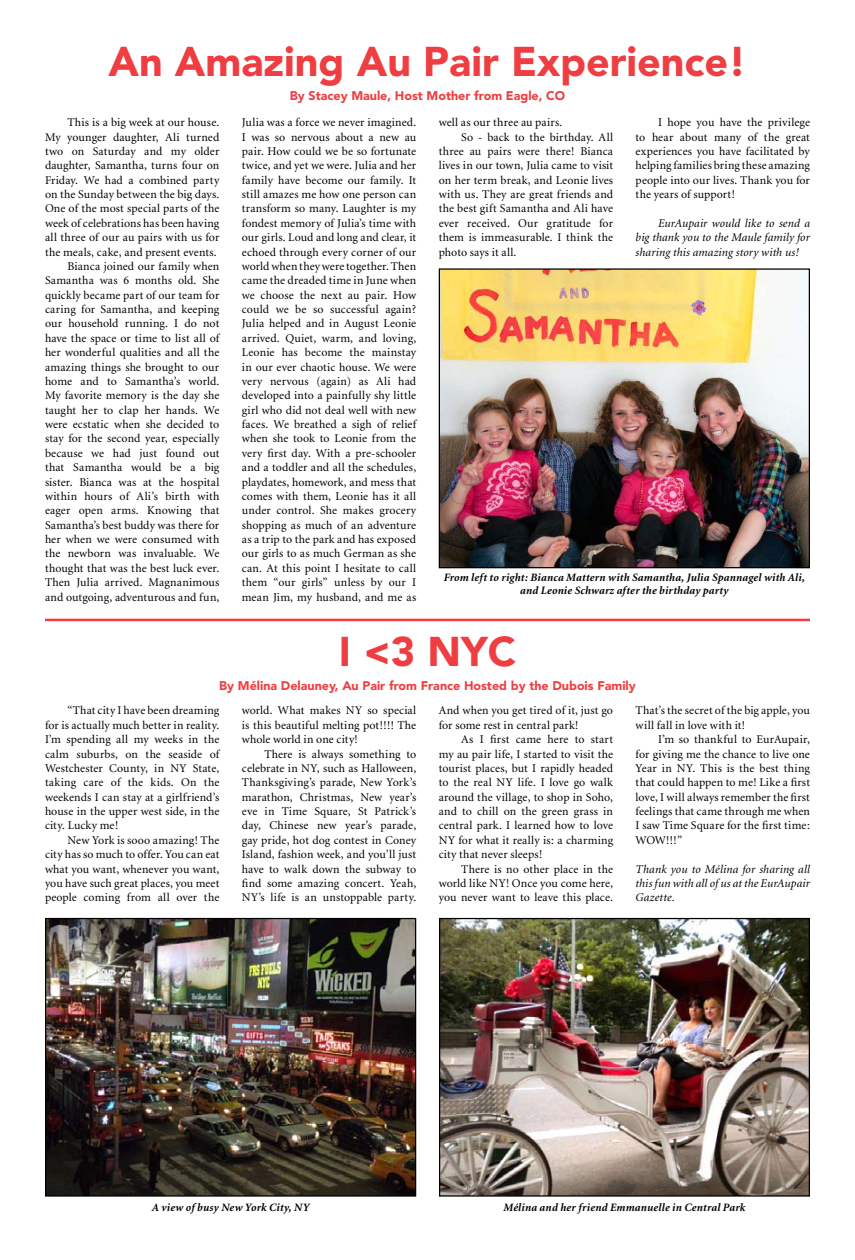
<style>
.page{position:relative;width:855px;height:1260px;background:#fff}
.page>*{position:absolute;margin:0;border:0;box-sizing:border-box;transform-origin:0 0}
.t1{font:900 41.25px "Avenir";color:#ef3e42}
.t2{font:900 12.5px "Avenir";color:#ef3e42}
.t3{font:11.88px/14.4px "Minion";letter-spacing:.01em;color:#000;text-align:justify}
.t4{font:italic 11.88px/14.4px "Minion";letter-spacing:.01em;color:#000;text-align:justify}
.t5{font:italic 700 11.25px/13.1px "Minion";letter-spacing:.015em;color:#000;text-align:center}
</style>
<div class="page">
<img style="left:441px;top:270px;width:367px;height:296px">
<div style="left:439px;top:268px;width:371px;height:300px;border:1px solid #000"></div>
<hr style="left:45px;top:619px;width:765px;height:2px;background:#ef3e42">
<img style="left:441px;top:920px;width:367px;height:275px">
<div style="left:439px;top:918px;width:371px;height:279px;border:1px solid #000"></div>
<img style="left:47px;top:920px;width:367px;height:275px">
<div style="left:45px;top:918px;width:371px;height:279px;border:1px solid #000"></div>
<h1 class="t1" style="left:109px;top:37px;width:639px">An Amazing Au Pair Experience!</h1>
<p class="t2" style="left:290px;top:88px;width:277px">By Stacey Maule, Host Mother from Eagle, CO</p>
<p class="t3" style="left:45px;top:116px;width:176px;text-align:right">This is a big week at our house.<br>My younger daughter, Ali turned two on Saturday and my older daughter, Samantha, turns four on<br>Friday. We had a combined party on the Sunday between the big days.<br>One of the most special parts of the week of celebrations has been having all three of our au pairs with us for the meals, cake, and present events.<br>Bianca joined our family when<br>Samantha was 6 months old. She quickly became part of our team for caring for Samantha, and keeping our household running. I do not have the space or time to list all of her wonderful qualities and all the amazing things she brought to our home and to Samantha’s world.<br>My favorite memory is the day she taught her to clap her hands. We were ecstatic when she decided to stay for the second year, especially because we had just found out that Samantha would be a big sister. Bianca was at the hospital within hours of Ali’s birth with eager open arms. Knowing that<br>Samantha’s best buddy was there for her when we were consumed with the newborn was invaluable. We thought that was the best luck ever.<br>Then Julia arrived. Magnanimous and outgoing, adventurous and fun,</p>
<p class="t3" style="left:242px;top:116px;width:176px">Julia was a force we never imagined.<br>I was so nervous about a new au pair. How could we be so fortunate twice, and yet we were. Julia and her family have become our family. It still amazes me how one person can transform so many. Laughter is my fondest memory of Julia’s time with our girls. Loud and long and clear, it echoed through every corner of our world when they were together. Then came the dreaded time in June when we choose the next au pair. How could we be so successful again?<br>Julia helped and in August Leonie arrived. Quiet, warm, and loving, Leonie has become the mainstay in our ever chaotic house. We were very nervous (again) as Ali had developed into a painfully shy little girl who did not deal well with new faces. We breathed a sigh of relief when she took to Leonie from the very first day. With a pre-schooler and a toddler and all the schedules, playdates, homework, and mess that comes with them, Leonie has it all under control. She makes grocery shopping as much of an adventure as a trip to the park and has exposed our girls to as much German as she can. At this point I hesitate to call them “our girls” unless by our I mean Jim, my husband, and me as</p>
<p class="t3" style="left:439px;top:116px;width:125px">well as our three au pairs.</p>
<p class="t3" style="left:636px;top:116px;width:176px;text-indent:23px">I hope you have the privilege to hear about many of the great experiences you have facilitated by helping families bring these amazing people into our lives. Thank you for the years of support!</p>
<p class="t4" style="left:636px;top:216px;width:176px;text-indent:22px">EurAupair would like to send a big thank you to the Maule family for sharing this amazing story with us!</p>
<p class="t3" style="left:461px;top:130px;width:153px">So - back to the birthday. All</p>
<p class="t3" style="left:439px;top:144px;width:176px">three au pairs were there! Bianca</p>
<p class="t3" style="left:439px;top:159px;width:176px">lives in our town, Julia came to visit</p>
<p class="t3" style="left:439px;top:173px;width:176px">on her term break, and Leonie lives</p>
<p class="t3" style="left:439px;top:188px;width:176px">with us. They are great friends and</p>
<p class="t3" style="left:439px;top:202px;width:176px">the best gift Samantha and Ali have</p>
<p class="t3" style="left:439px;top:216px;width:176px">ever received. Our gratitude for</p>
<p class="t3" style="left:439px;top:231px;width:176px">them is immeasurable. I think the</p>
<p class="t3" style="left:439px;top:245px;width:79px">photo says it all.</p>
<p class="t5" style="left:444px;top:572px;width:363px">From left to right: Bianca Mattern with Samantha, Julia Spannagel with Ali, and Leonie Schwarz after the birthday party</p>
<h1 class="t1" style="left:339px;top:627px;width:179px">I &lt;3 NYC</h1>
<p class="t2" style="left:219px;top:678px;width:418px">By Mélina Delauney, Au Pair from France Hosted by the Dubois Family</p>
<p class="t3" style="left:242px;top:704px;width:176px">world. What makes NY so special is this beautiful melting pot!!!! The whole world in one city!</p>
<p class="t3" style="left:242px;top:747px;width:176px;text-indent:23px">There is always something to celebrate in NY, such as Halloween, Thanksgiving’s parade, New York’s marathon, Christmas, New year’s eve in Time Square, St Patrick’s day, Chinese new year’s parade, gay pride, hot dog contest in Coney Island, fashion week, and you’ll just have to walk down the subway to find some amazing concert. Yeah, NY’s life is an unstoppable party.</p>
<p class="t3" style="left:45px;top:704px;width:176px;text-indent:23px">“That city I have been dreaming for is actually much better in reality.<br>I’m spending all my weeks in the calm suburbs, on the seaside of Westchester County, in NY State, taking care of the kids. On the weekends I can stay at a girlfriend’s house in the upper west side, in the city. Lucky me!</p>
<p class="t3" style="left:45px;top:833px;width:176px;text-indent:23px">New York is sooo amazing! The city has so much to offer. You can eat what you want, whenever you want, you have such great places, you meet people coming from all over the</p>
<p class="t3" style="left:439px;top:704px;width:176px">And when you get tired of it, just go for some rest in central park!</p>
<p class="t3" style="left:439px;top:733px;width:176px;text-indent:23px">As I first came here to start my au pair life, I started to visit the tourist places, but I rapidly headed to the real NY life. I love go walk around the village, to shop in Soho, and to chill on the green grass in central park. I learned how to love NY for what it really is: a charming city that never sleeps!</p>
<p class="t3" style="left:439px;top:862px;width:176px;text-indent:23px">There is no other place in the world like NY! Once you come here, you never want to leave this place.</p>
<p class="t3" style="left:636px;top:704px;width:176px">That’s the secret of the big apple, you will fall in love with it!</p>
<p class="t3" style="left:636px;top:733px;width:176px;text-indent:23px">I’m so thankful to EurAupair, for giving me the chance to live one Year in NY. This is the best thing that could happen to me! Like a first love, I will always remember the first feelings that came through me when I saw Time Square for the first time:<br>WOW!!!”</p>
<p class="t4" style="left:636px;top:862px;width:176px">Thank you to Mélina for sharing all this fun with all of us at the EurAupair Gazette.</p>
<p class="t5" style="left:152px;top:1201px;width:159px">A view of busy New York City, NY</p>
<p class="t5" style="left:503px;top:1201px;width:243px">Mélina and her friend Emmanuelle in Central Park</p>
</div>
